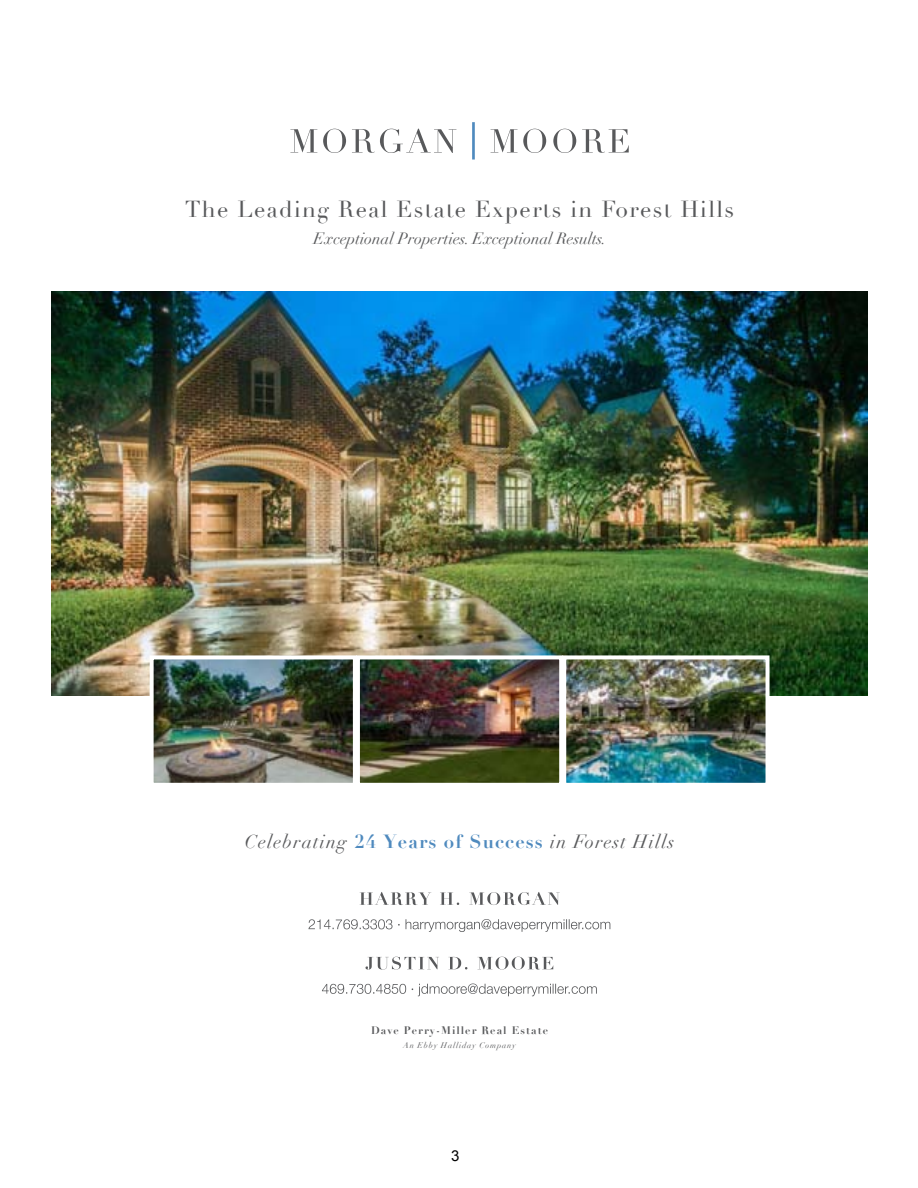
<style>
.page{position:relative;width:918px;height:1188px;background:#fff}
.page>*{position:absolute;margin:0;border:0;box-sizing:border-box;transform-origin:0 0}
.t1{font:22.65px "Didot";letter-spacing:.06em;color:#58595b}
.t2{font:italic 18.6px "Didot";letter-spacing:.06em;color:#58595b}
.t3{font:italic 16.05px "Didot";color:#58595b}
.t4{font:15px "Arial";color:#000}
.t5{font:700 10.65px "Didot";letter-spacing:.1em;color:#58595b}
.t6{font:italic 7.95px "Didot";letter-spacing:.1em;color:#58595b}
.s1{font-weight:700;font-style:normal;color:#4f8abe}
</style>
<div class="page">
<svg style="left:309px;top:919px;width:301px;height:13px"></svg>
<svg style="left:360px;top:892px;width:200px;height:13px"></svg>
<svg style="left:322px;top:984px;width:275px;height:12px"></svg>
<svg style="left:366px;top:957px;width:187px;height:13px"></svg>
<svg style="left:290px;top:129px;width:339px;height:24px"></svg>
<hr style="left:472px;top:122px;width:3px;height:38px;background:#4f8abe">
<img style="left:52px;top:291px;width:816px;height:404px">
<img style="left:155px;top:660px;width:197px;height:122px">
<div style="left:150px;top:655px;width:207px;height:132px;border:4px solid #fff"></div>
<img style="left:361px;top:660px;width:197px;height:122px">
<div style="left:356px;top:655px;width:207px;height:132px;border:4px solid #fff"></div>
<img style="left:567px;top:660px;width:198px;height:122px">
<div style="left:562px;top:655px;width:208px;height:132px;border:4px solid #fff"></div>
<h1 class="t1" style="left:185px;top:196px;width:551px">The Leading Real Estate Experts in Forest Hills</h1>
<p class="t3" style="left:314px;top:228px;width:294px">Exceptional Properties. Exceptional Results.</p>
<p class="t2" style="left:245px;top:830px;width:431px">Celebrating <span class="s1">24 Years of Success</span> in Forest Hills</p>
<p class="t5" style="left:371px;top:1024px;width:178px">Dave Perry-Miller Real Estate</p>
<p class="t6" style="left:403px;top:1040px;width:114px">An Ebby Halliday Company</p>
<p class="t4" style="left:451px;top:1146px;width:10px">3</p>
</div>
